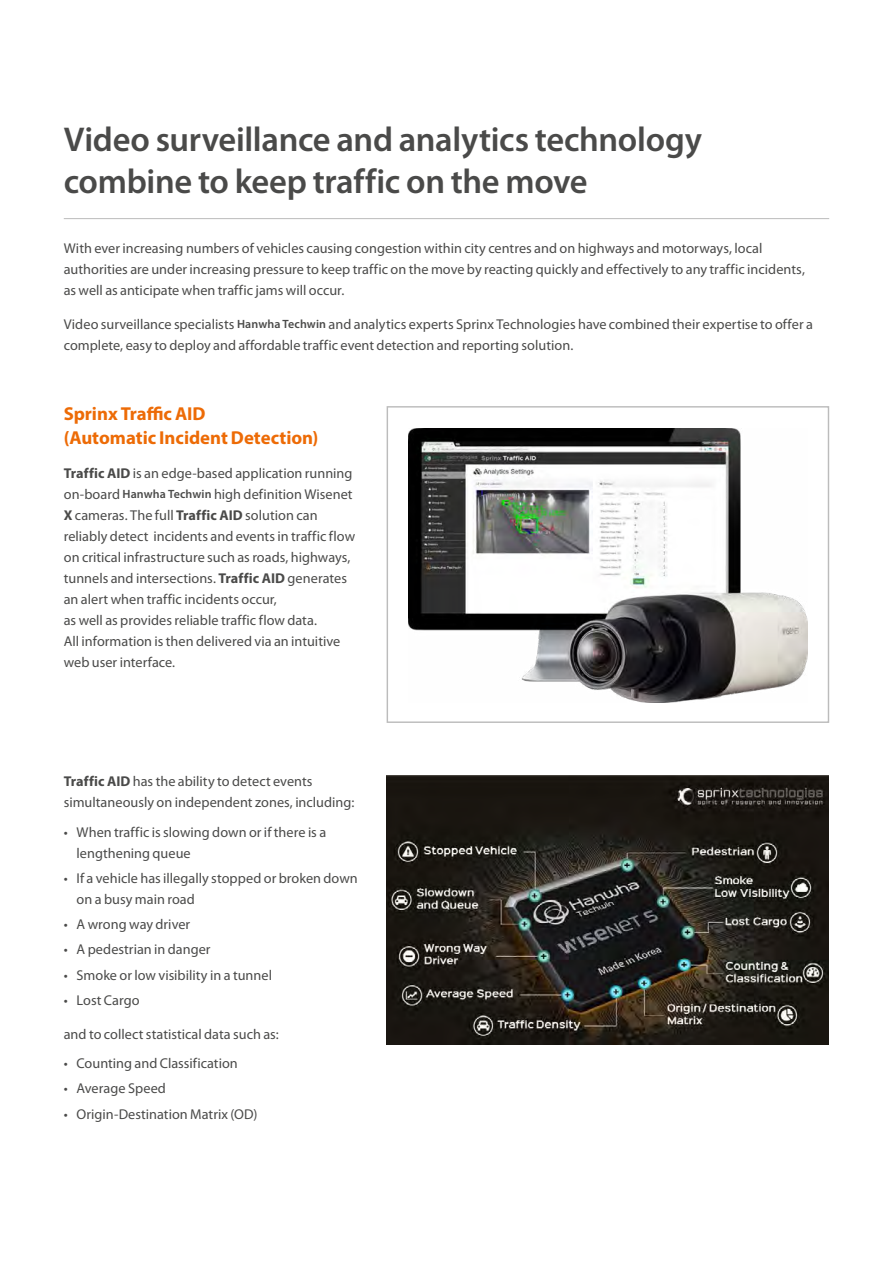
<style>
.page{position:relative;width:893px;height:1263px;background:#fff}
.page>*{position:absolute;margin:0;border:0;box-sizing:border-box;transform-origin:0 0}
.t1{font:600 34.5px/41.4px "Myriad Pro";letter-spacing:-.01em;color:#4a4a49}
.t2{font:700 18.75px/24px "Myriad Pro";color:#ed6b06}
.t3{font:14.25px/21px "Myriad Pro";color:#4a4a49}
.s1{font-weight:600;font-size:12px}
.s2{font-weight:700}
</style>
<div class="page">
<hr style="left:64px;top:218px;width:765px;height:1px;background:#bcbcbc">
<img style="left:409px;top:428px;width:398px;height:275px">
<div style="left:387px;top:406px;width:442px;height:317px;border:1px solid #bcbcbc"></div>
<img style="left:387px;top:775px;width:442px;height:269px">
<h1 class="t1" style="left:64px;top:118px;width:640px">Video surveillance and analytics technology combine to keep traffic on the move</h1>
<p class="t3" style="left:64px;top:237px;width:743px">With ever increasing numbers of vehicles causing congestion within city centres and on highways and motorways, local authorities are under increasing pressure to keep traffic on the move by reacting quickly and effectively to any traffic incidents, as well as anticipate when traffic jams will occur.</p>
<p class="t3" style="left:64px;top:313px;width:751px">Video surveillance specialists <span class="s1">Hanwha Techwin</span> and analytics experts Sprinx Technologies have combined their expertise to offer a complete, easy to deploy and affordable traffic event detection and reporting solution.</p>
<h2 class="t2" style="left:64px;top:401px;width:256px">Sprinx Traffic AID<br>(Automatic Incident Detection)</h2>
<p class="t3" style="left:64px;top:462px;width:293px"><span class="s2">Traffic AID</span> is an edge-based application running on-board <span class="s1">Hanwha Techwin</span> high definition Wisenet <span class="s2">X</span> cameras. The full <span class="s2">Traffic AID</span> solution can reliably detect incidents and events in traffic flow on critical infrastructure such as roads, highways, tunnels and intersections. <span class="s2">Traffic AID</span> generates an alert when traffic incidents occur,<br>as well as provides reliable traffic flow data.<br>All information is then delivered via an intuitive web user interface.</p>
<p class="t3" style="left:64px;top:770px;width:292px"><span class="s2">Traffic AID</span> has the ability to detect events simultaneously on independent zones, including:</p>
<p class="t3" style="left:77px;top:821px;width:251px;text-indent:-13px">• When traffic is slowing down or if there is a lengthening queue</p>
<p class="t3" style="left:77px;top:867px;width:283px;text-indent:-13px">• If a vehicle has illegally stopped or broken down on a busy main road</p>
<p class="t3" style="left:64px;top:913px;width:128px">• A wrong way driver</p>
<p class="t3" style="left:64px;top:939px;width:148px">• A pedestrian in danger</p>
<p class="t3" style="left:64px;top:964px;width:210px">• Smoke or low visibility in a tunnel</p>
<p class="t3" style="left:64px;top:989px;width:77px">• Lost Cargo</p>
<p class="t3" style="left:64px;top:1023px;width:216px">and to collect statistical data such as:</p>
<p class="t3" style="left:64px;top:1053px;width:176px">• Counting and Classification</p>
<p class="t3" style="left:64px;top:1078px;width:104px">• Average Speed</p>
<p class="t3" style="left:64px;top:1103px;width:195px">• Origin-Destination Matrix (OD)</p>
</div>
